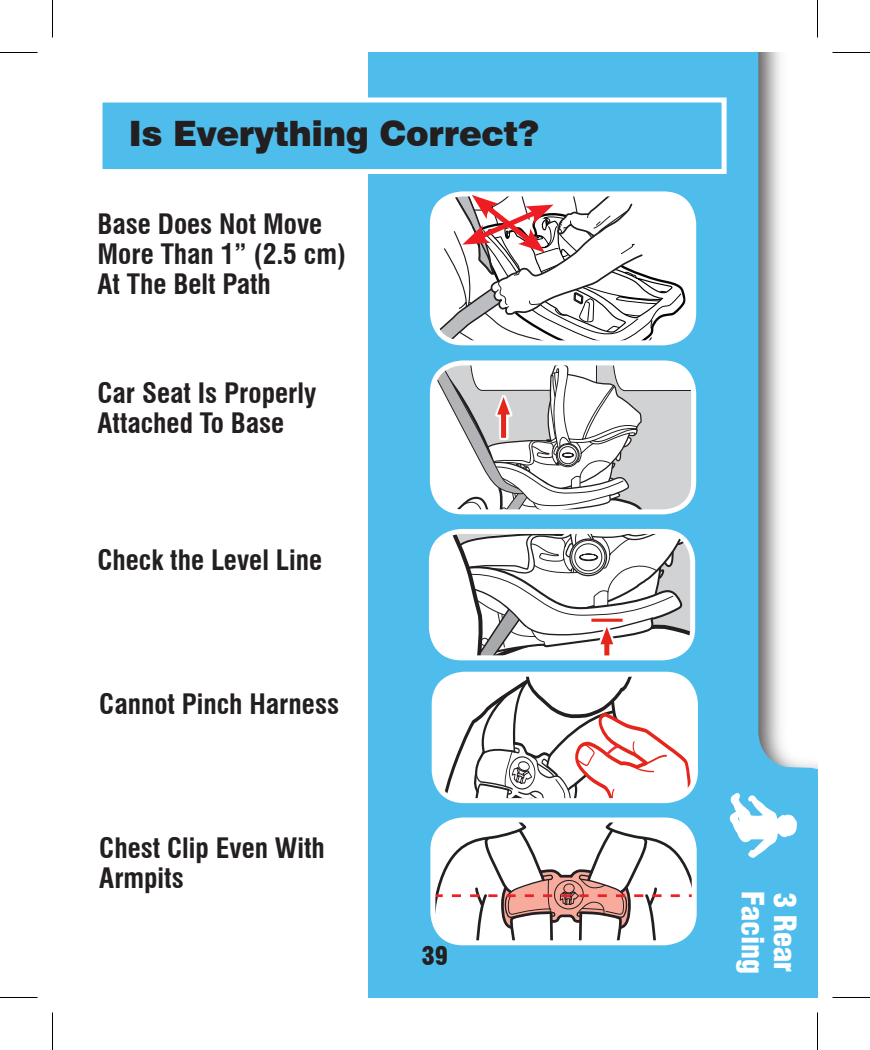
<style>
.page{position:relative;width:870px;height:1050px;background:#fff}
.page>*{position:absolute;margin:0;border:0;box-sizing:border-box;transform-origin:0 0}
.t1{font:900 35px "Swiss 721 BT";letter-spacing:-.01em;color:#231f20}
.t2{font:30px "Switzerland Cond Black Plain";color:#fff}
.t3{font:700 condensed 27.5px/30px "Swiss 721 BT";color:#231f20}
.t4{font:900 condensed 25px "Swiss 721 BT";color:#231f20}
</style>
<div class="page">
<svg style="left:368px;top:52px;width:450px;height:946px;background:#6ec5ea"></svg>
<svg style="left:730px;top:793px;width:67px;height:65px"></svg>
<div style="left:98px;top:98px;width:629px;height:76px;background:#4fbdec;border:5px solid #fff"></div>
<div style="left:430px;top:360px;width:266px;height:154px;border:5px solid #fff;border-radius:30px"></div>
<svg style="left:443px;top:674px;width:252px;height:127px"></svg>
<div style="left:432px;top:672px;width:266px;height:131px;border:5px solid #fff;border-radius:30px"></div>
<svg style="left:433px;top:820px;width:261px;height:123px"></svg>
<div style="left:430px;top:818px;width:267px;height:127px;border:5px solid #fff;border-radius:30px"></div>
<div style="left:430px;top:191px;width:266px;height:154px;border:5px solid #fff;border-radius:30px"></div>
<svg style="left:432px;top:363px;width:262px;height:150px"></svg>
<svg style="left:432px;top:194px;width:254px;height:149px"></svg>
<div style="left:429px;top:529px;width:266px;height:131px;border:5px solid #fff;border-radius:30px"></div>
<svg style="left:431px;top:531px;width:262px;height:127px"></svg>
<hr style="left:0;top:52px;width:38px;height:1px;background:#000">
<hr style="left:832px;top:52px;width:38px;height:1px;background:#000">
<hr style="left:0;top:997px;width:38px;height:1px;background:#000">
<hr style="left:832px;top:997px;width:38px;height:1px;background:#000">
<hr style="left:52px;top:0;width:1px;height:38px;background:#000">
<hr style="left:52px;top:1012px;width:1px;height:38px;background:#000">
<hr style="left:817px;top:0;width:1px;height:38px;background:#000">
<hr style="left:817px;top:1012px;width:1px;height:38px;background:#000">
<p class="t1" style="left:129px;top:112px;width:412px">Is Everything Correct?</p>
<p class="t3" style="left:98px;top:209px;width:250px">Base Does Not Move<br>More Than 1” (2.5 cm)<br>At The Belt Path</p>
<p class="t3" style="left:98px;top:378px;width:220px">Car Seat Is Properly<br>Attached To Base</p>
<p class="t3" style="left:98px;top:545px;width:226px">Check the Level Line</p>
<p class="t3" style="left:99px;top:689px;width:241px">Cannot Pinch Harness</p>
<p class="t3" style="left:99px;top:833px;width:227px">Chest Clip Even With<br>Armpits</p>
<p class="t4" style="left:422px;top:940px;width:28px">39</p>
<p class="t2" style="left:771px;top:891px;width:85px;rotate:90deg">Facing</p>
<p class="t2" style="left:804px;top:893px;width:81px;rotate:90deg">3 Rear</p>
</div>
